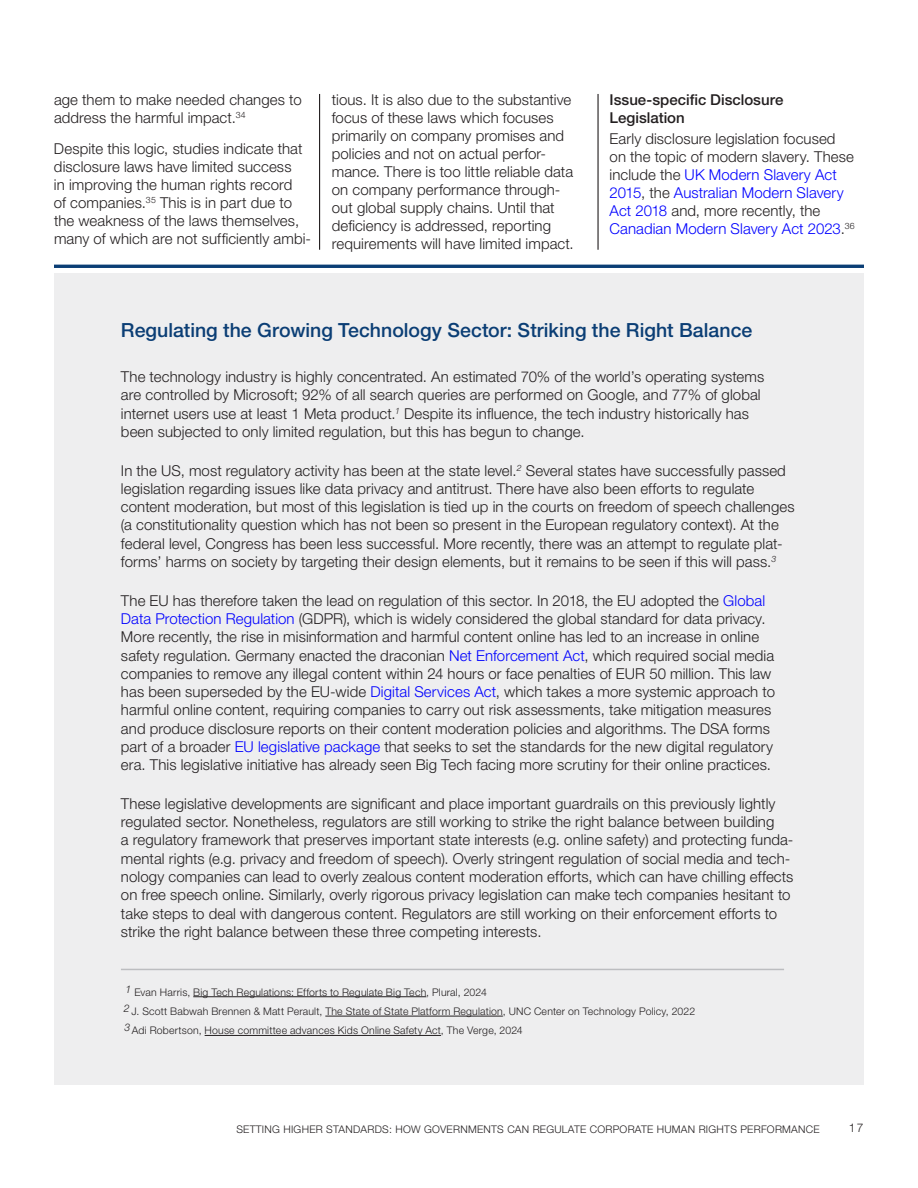
<style>
.page{position:relative;width:918px;height:1188px;background:#fff}
.page>*{position:absolute;margin:0;border:0;box-sizing:border-box;transform-origin:0 0}
.t1{font:500 19.5px "Helvetica Neue LT Pro";color:#0b3e75}
.t2{font:300 15px/18.3px "Helvetica Neue LT Pro";letter-spacing:.005em;color:#231f20}
.t3{font:500 15px/18px "Helvetica Neue LT Pro";color:#231f20}
.t4{font:300 12px "Helvetica Neue LT Pro";color:#231f20}
.t5{font:300 10.5px/19.4px "Helvetica Neue LT Pro";letter-spacing:.02em;color:#231f20}
.s1{color:#00f}
</style>
<div class="page">
<hr style="left:319px;top:94px;width:1px;height:156px;background:#231f20">
<hr style="left:597px;top:94px;width:2px;height:156px;background:#231f20">
<div style="left:54px;top:273px;width:810px;height:812px;background:#eeeeef"></div>
<hr style="left:54px;top:265px;width:810px;height:3px;background:#0b3e75">
<hr style="left:193px;top:996px;width:233px;height:1px;background:#231f20">
<hr style="left:325px;top:1016px;width:178px;height:1px;background:#231f20">
<hr style="left:205px;top:1035px;width:236px;height:1px;background:#231f20">
<hr style="left:121px;top:969px;width:663px;height:1px;background:#bcbdc0">
<p class="t2" style="left:54px;top:90px;width:249px">age them to make needed changes to address the harmful impact.<sup>34</sup></p>
<p class="t2" style="left:54px;top:140px;width:259px">Despite this logic, studies indicate that disclosure laws have limited success<br>in improving the human rights record<br>of companies.<sup>35</sup> This is in part due to the weakness of the laws themselves, many of which are not sufficiently ambi-</p>
<p class="t2" style="left:332px;top:90px;width:243px">tious. It is also due to the substantive focus of these laws which focuses primarily on company promises and policies and not on actual perfor&shy;mance. There is too little reliable data on company performance through&shy;out global supply chains. Until that deficiency is addressed, reporting requirements will have limited impact.</p>
<p class="t3" style="left:610px;top:90px;width:175px">Issue-specific Disclosure<br>Legislation</p>
<p class="t2" style="left:610px;top:130px;width:247px">Early disclosure legislation focused on the topic of modern slavery. These include the <span class="s1">UK Modern Slavery Act 2015</span>, the <span class="s1">Australian Modern Slavery Act 2018</span> and, more recently, the <span class="s1">Canadian Modern Slavery Act 2023</span>.<sup>36</sup></p>
<p class="t1" style="left:121px;top:318px;width:633px">Regulating the Growing Technology Sector: Striking the Right Balance</p>
<p class="t2" style="left:121px;top:367px;width:645px">The technology industry is highly concentrated. An estimated 70% of the world’s operating systems are controlled by Microsoft; 92% of all search queries are performed on Google, and 77% of global internet users use at least 1 Meta product.<sup>1</sup> Despite its influence, the tech industry historically has been subjected to only limited regulation, but this has begun to change.</p>
<p class="t2" style="left:121px;top:461px;width:675px">In the US, most regulatory activity has been at the state level.<sup>2</sup> Several states have successfully passed legislation regarding issues like data privacy and antitrust. There have also been efforts to regulate content moderation, but most of this legislation is tied up in the courts on freedom of speech challenges (a constitutionality question which has not been so present in the European regulatory context). At the federal level, Congress has been less successful. More recently, there was an attempt to regulate plat&shy;forms’ harms on society by targeting their design elements, but it remains to be seen if this will pass.<sup>3</sup></p>
<p class="t2" style="left:121px;top:591px;width:656px">The EU has therefore taken the lead on regulation of this sector. In 2018, the EU adopted the <span class="s1">Global Data Protection Regulation</span> (GDPR), which is widely considered the global standard for data privacy.<br>More recently, the rise in misinformation and harmful content online has led to an increase in online safety regulation. Germany enacted the draconian <span class="s1">Net Enforcement Act</span>, which required social media companies to remove any illegal content within 24 hours or face penalties of EUR 50 million. This law has been superseded by the EU-wide <span class="s1">Digital Services Act</span>, which takes a more systemic approach to harmful online content, requiring companies to carry out risk assessments, take mitigation measures and produce disclosure reports on their content moderation policies and algorithms. The DSA forms part of a broader <span class="s1">EU legislative package</span> that seeks to set the standards for the new digital regulatory era. This legislative initiative has already seen Big Tech facing more scrutiny for their online practices.</p>
<p class="t2" style="left:121px;top:794px;width:674px">These legislative developments are significant and place important guardrails on this previously lightly regulated sector. Nonetheless, regulators are still working to strike the right balance between building<br>a regulatory framework that preserves important state interests (e.g. online safety) and protecting funda&shy;mental rights (e.g. privacy and freedom of speech). Overly stringent regulation of social media and tech&shy;nology companies can lead to overly zealous content moderation efforts, which can have chilling effects on free speech online. Similarly, overly rigorous privacy legislation can make tech companies hesitant to take steps to deal with dangerous content. Regulators are still working on their enforcement efforts to strike the right balance between these three competing interests.</p>
<p class="t5" style="left:124px;top:982px;width:573px"><sup>1</sup> Evan Harris, Big Tech Regulations: Efforts to Regulate Big Tech, Plural, 2024<br><sup>2</sup> J. Scott Babwah Brennen &amp; Matt Perault, The State of State Platform Regulation, UNC Center on Technology Policy, 2022<br><sup>3</sup> Adi Robertson, House committee advances Kids Online Safety Act, The Verge, 2024</p>
<p class="t5" style="left:236px;top:1120px;width:585px">SETTING HIGHER STANDARDS: HOW GOVERNMENTS CAN REGULATE CORPORATE HUMAN RIGHTS PERFORMANCE</p>
<p class="t4" style="left:849px;top:1121px;width:16px">17</p>
</div>
